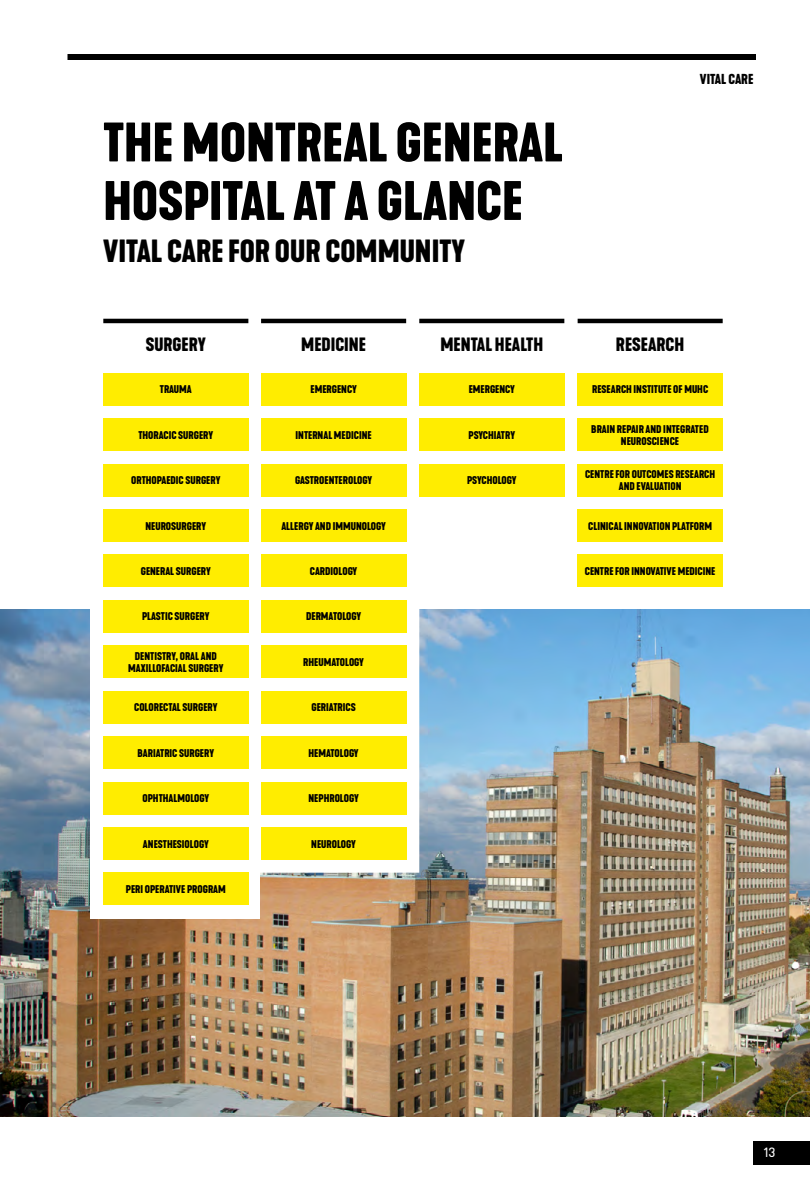
<style>
.page{position:relative;width:810px;height:1188px;background:#fff}
.page>*{position:absolute;margin:0;border:0;box-sizing:border-box;transform-origin:0 0}
.t1{font:700 51.9px/58.5px "Kapra Neue";color:#000}
.t2{font:700 30px "Kapra Neue";color:#000}
.t3{font:700 18px "Kapra Neue";color:#000}
.t4{font:700 13.5px "Kapra Neue";color:#000}
.t5{font:expanded 13.5px "Kapra Neue";color:#fff}
.t6{font:700 10.5px/12px "Kapra Neue";color:#000;text-align:center}
</style>
<div class="page">
<div style="left:68px;top:54px;width:688px;height:6px;background:#000"></div>
<img style="left:0;top:609px;width:810px;height:508px">
<svg style="left:248px;top:600px;width:171px;height:273px"></svg>
<div style="left:90px;top:601px;width:170px;height:317px;background:#fff"></div>
<div style="left:754px;top:1142px;width:56px;height:23px;background:#000"></div>
<hr style="left:103px;top:319px;width:145px;height:4px;background:#000">
<hr style="left:261px;top:319px;width:145px;height:4px;background:#000">
<hr style="left:419px;top:319px;width:145px;height:4px;background:#000">
<hr style="left:578px;top:319px;width:145px;height:4px;background:#000">
<div style="left:578px;top:373px;width:145px;height:33px;background:#ffed00"></div>
<div style="left:261px;top:373px;width:145px;height:33px;background:#ffed00"></div>
<div style="left:103px;top:373px;width:145px;height:33px;background:#ffed00"></div>
<div style="left:261px;top:555px;width:145px;height:32px;background:#ffed00"></div>
<div style="left:103px;top:555px;width:145px;height:32px;background:#ffed00"></div>
<div style="left:261px;top:736px;width:145px;height:33px;background:#ffed00"></div>
<div style="left:103px;top:736px;width:145px;height:33px;background:#ffed00"></div>
<div style="left:103px;top:782px;width:145px;height:32px;background:#ffed00"></div>
<div style="left:103px;top:827px;width:145px;height:33px;background:#ffed00"></div>
<div style="left:103px;top:873px;width:145px;height:32px;background:#ffed00"></div>
<div style="left:419px;top:373px;width:145px;height:33px;background:#ffed00"></div>
<div style="left:578px;top:464px;width:145px;height:32px;background:#ffed00"></div>
<div style="left:261px;top:418px;width:145px;height:33px;background:#ffed00"></div>
<div style="left:103px;top:418px;width:145px;height:33px;background:#ffed00"></div>
<div style="left:261px;top:600px;width:145px;height:33px;background:#ffed00"></div>
<div style="left:103px;top:600px;width:145px;height:33px;background:#ffed00"></div>
<div style="left:261px;top:782px;width:145px;height:32px;background:#ffed00"></div>
<div style="left:419px;top:418px;width:145px;height:33px;background:#ffed00"></div>
<div style="left:577px;top:418px;width:146px;height:33px;background:#ffed00"></div>
<div style="left:578px;top:509px;width:145px;height:33px;background:#ffed00"></div>
<div style="left:261px;top:464px;width:145px;height:32px;background:#ffed00"></div>
<div style="left:103px;top:464px;width:145px;height:32px;background:#ffed00"></div>
<div style="left:261px;top:646px;width:145px;height:32px;background:#ffed00"></div>
<div style="left:103px;top:646px;width:145px;height:32px;background:#ffed00"></div>
<div style="left:261px;top:827px;width:145px;height:33px;background:#ffed00"></div>
<div style="left:419px;top:464px;width:145px;height:32px;background:#ffed00"></div>
<div style="left:578px;top:555px;width:145px;height:32px;background:#ffed00"></div>
<div style="left:261px;top:509px;width:145px;height:33px;background:#ffed00"></div>
<div style="left:103px;top:509px;width:145px;height:33px;background:#ffed00"></div>
<div style="left:261px;top:691px;width:145px;height:33px;background:#ffed00"></div>
<div style="left:103px;top:691px;width:145px;height:33px;background:#ffed00"></div>
<h1 class="t1" style="left:103px;top:114px;width:461px">THE MONTREAL GENERAL<br>HOSPITAL AT A GLANCE</h1>
<h2 class="t2" style="left:103px;top:231px;width:363px">VITAL CARE FOR OUR COMMUNITY</h2>
<p class="t4" style="left:700px;top:70px;width:55px">VITAL CARE</p>
<h3 class="t3" style="left:146px;top:332px;width:62px">SURGERY</h3>
<h3 class="t3" style="left:301px;top:332px;width:66px">MEDICINE</h3>
<h3 class="t3" style="left:440px;top:332px;width:104px">MENTAL HEALTH</h3>
<h3 class="t3" style="left:616px;top:332px;width:70px">RESEARCH</h3>
<p class="t6" style="left:160px;top:384px;width:33px">TRAUMA</p>
<p class="t6" style="left:311px;top:384px;width:48px">EMERGENCY</p>
<p class="t6" style="left:592px;top:384px;width:118px">RESEARCH INSTITUTE OF MUHC</p>
<p class="t6" style="left:469px;top:384px;width:48px">EMERGENCY</p>
<p class="t6" style="left:138px;top:429px;width:76px">THORACIC SURGERY</p>
<p class="t6" style="left:296px;top:429px;width:78px">INTERNAL MEDICINE</p>
<p class="t6" style="left:131px;top:475px;width:91px">ORTHOPAEDIC SURGERY</p>
<p class="t6" style="left:295px;top:475px;width:79px">GASTROENTEROLOGY</p>
<p class="t6" style="left:145px;top:520px;width:62px">NEUROSURGERY</p>
<p class="t6" style="left:281px;top:520px;width:106px">ALLERGY AND IMMUNOLOGY</p>
<p class="t6" style="left:141px;top:565px;width:72px">GENERAL SURGERY</p>
<p class="t6" style="left:310px;top:565px;width:49px">CARDIOLOGY</p>
<p class="t6" style="left:142px;top:611px;width:69px">PLASTIC SURGERY</p>
<p class="t6" style="left:306px;top:611px;width:57px">DERMATOLOGY</p>
<p class="t6" style="left:128px;top:650px;width:97px">DENTISTRY, ORAL AND<br>MAXILLOFACIAL SURGERY</p>
<p class="t6" style="left:303px;top:656px;width:62px">RHEUMATOLOGY</p>
<p class="t6" style="left:134px;top:702px;width:85px">COLORECTAL SURGERY</p>
<p class="t6" style="left:312px;top:702px;width:46px">GERIATRICS</p>
<p class="t6" style="left:138px;top:747px;width:78px">BARIATRIC SURGERY</p>
<p class="t6" style="left:309px;top:747px;width:52px">HEMATOLOGY</p>
<p class="t6" style="left:143px;top:793px;width:68px">OPHTHALMOLOGY</p>
<p class="t6" style="left:143px;top:838px;width:67px">ANESTHESIOLOGY</p>
<p class="t6" style="left:126px;top:883px;width:101px">PERI OPERATIVE PROGRAM</p>
<p class="t6" style="left:309px;top:793px;width:52px">NEPHROLOGY</p>
<p class="t6" style="left:311px;top:838px;width:46px">NEUROLOGY</p>
<p class="t6" style="left:469px;top:429px;width:48px">PSYCHIATRY</p>
<p class="t6" style="left:591px;top:423px;width:119px">BRAIN REPAIR AND INTEGRATED<br>NEUROSCIENCE</p>
<p class="t6" style="left:467px;top:475px;width:51px">PSYCHOLOGY</p>
<p class="t6" style="left:585px;top:469px;width:132px">CENTRE FOR OUTCOMES RESEARCH<br>AND EVALUATION</p>
<p class="t6" style="left:588px;top:520px;width:125px">CLINICAL INNOVATION PLATFORM</p>
<p class="t6" style="left:585px;top:565px;width:132px">CENTRE FOR INNOVATIVE MEDICINE</p>
<p class="t5" style="left:764px;top:1144px;width:13px">13</p>
</div>
